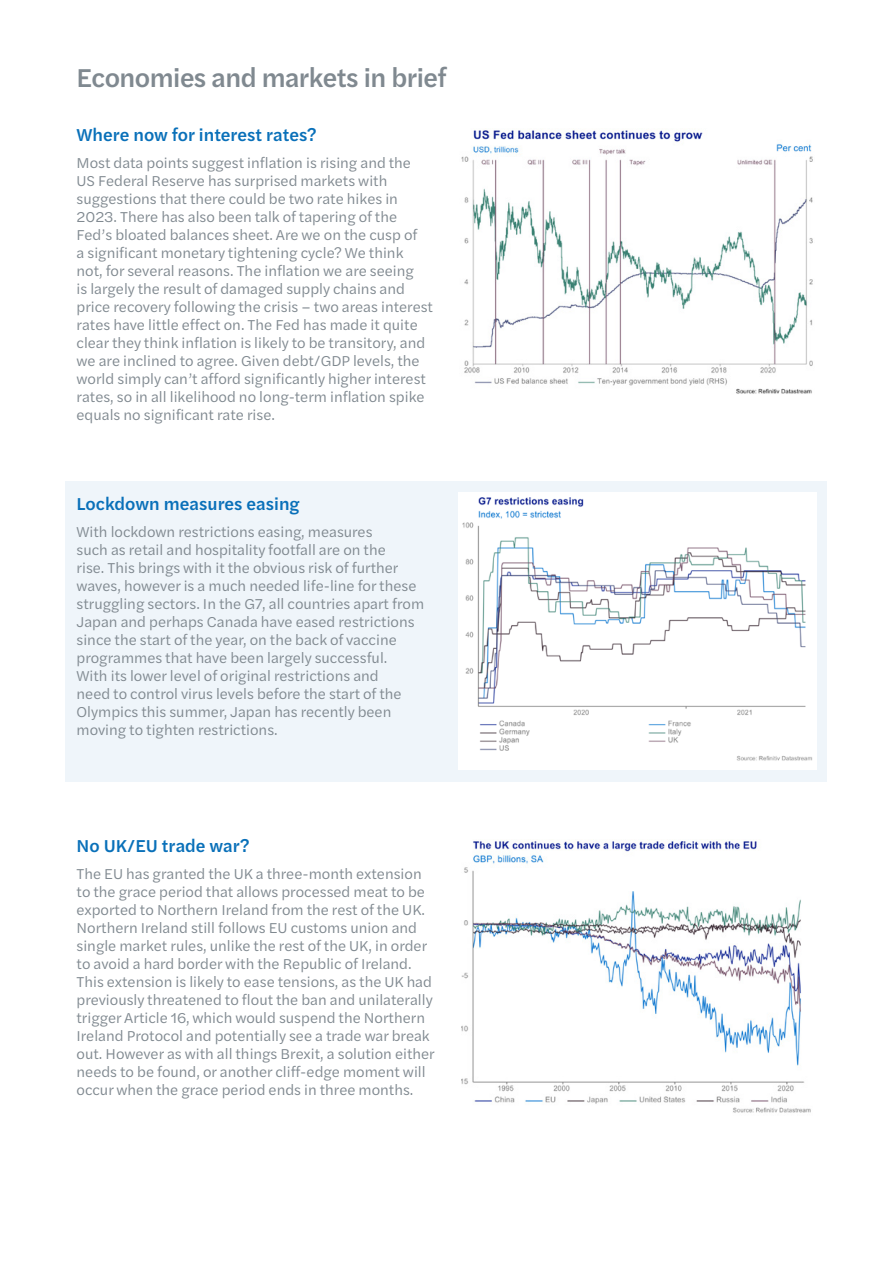
<style>
.page{position:relative;width:893px;height:1263px;background:#fff}
.page>*{position:absolute;margin:0;border:0;box-sizing:border-box;transform-origin:0 0}
.t1{font:500 27px "Halyard Text";letter-spacing:-.02em;color:#808990}
.t2{font:500 18px "Halyard Text";color:#0970b9}
.t3{font:15px/18px "Halyard Text";color:#808990}
</style>
<div class="page">
<div style="left:66px;top:481px;width:761px;height:301px;background:#eff5fa"></div>
<img style="left:461px;top:130px;width:352px;height:264px">
<div style="left:458px;top:492px;width:359px;height:278px;background:#fff"></div>
<img style="left:462px;top:497px;width:351px;height:264px">
<img style="left:461px;top:840px;width:350px;height:273px">
<h1 class="t1" style="left:77px;top:58px;width:372px">Economies and markets in brief</h1>
<p class="t2" style="left:77px;top:122px;width:242px">Where now for interest rates?</p>
<p class="t3" style="left:77px;top:153px;width:358px">Most data points suggest inflation is rising and the US Federal Reserve has surprised markets with suggestions that there could be two rate hikes in 2023. There has also been talk of tapering of the Fed’s bloated balances sheet. Are we on the cusp of<br>a significant monetary tightening cycle? We think not, for several reasons. The inflation we are seeing<br>is largely the result of damaged supply chains and price recovery following the crisis – two areas interest rates have little effect on. The Fed has made it quite clear they think inflation is likely to be transitory, and we are inclined to agree. Given debt/GDP levels, the world simply can’t afford significantly higher interest rates, so in all likelihood no long-term inflation spike equals no significant rate rise.</p>
<p class="t2" style="left:77px;top:491px;width:225px">Lockdown measures easing</p>
<p class="t3" style="left:77px;top:522px;width:349px">With lockdown restrictions easing, measures<br>such as retail and hospitality footfall are on the<br>rise. This brings with it the obvious risk of further waves, however is a much needed life-line for these struggling sectors. In the G7, all countries apart from Japan and perhaps Canada have eased restrictions since the start of the year, on the back of vaccine programmes that have been largely successful.<br>With its lower level of original restrictions and<br>need to control virus levels before the start of the Olympics this summer, Japan has recently been moving to tighten restrictions.</p>
<p class="t2" style="left:77px;top:833px;width:175px">No UK/EU trade war?</p>
<p class="t3" style="left:77px;top:864px;width:360px">The EU has granted the UK a three-month extension to the grace period that allows processed meat to be exported to Northern Ireland from the rest of the UK.<br>Northern Ireland still follows EU customs union and single market rules, unlike the rest of the UK, in order to avoid a hard border with the Republic of Ireland.<br>This extension is likely to ease tensions, as the UK had previously threatened to flout the ban and unilaterally trigger Article 16, which would suspend the Northern Ireland Protocol and potentially see a trade war break out. However as with all things Brexit, a solution either needs to be found, or another cliff-edge moment will occur when the grace period ends in three months.</p>
</div>
